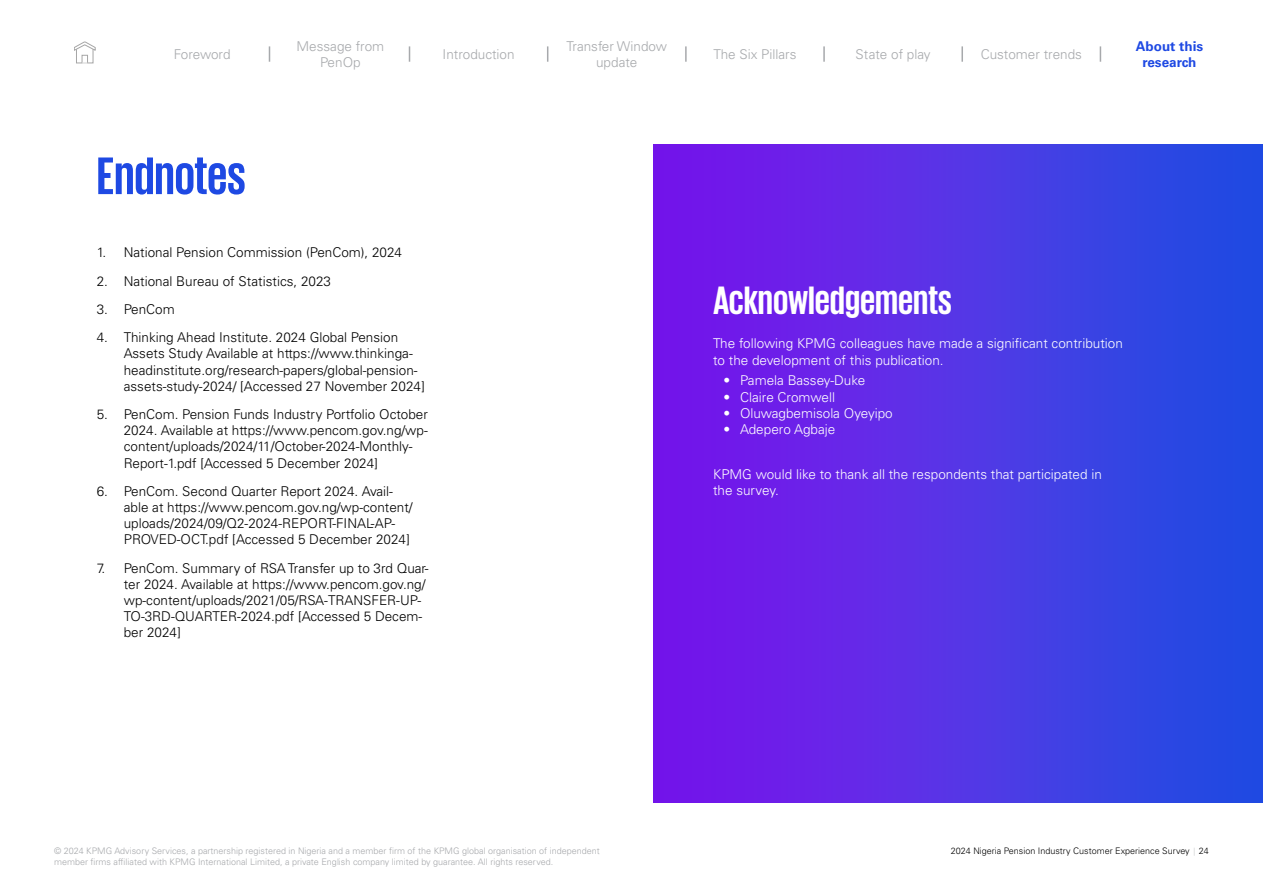
<style>
.page{position:relative;width:1263px;height:893px;background:#fff}
.page>*{position:absolute;margin:0;border:0;box-sizing:border-box;transform-origin:0 0}
.t1{font:700 54px "KPMG";color:#1e49e3}
.t2{font:700 40.5px "KPMG";color:#fff}
.t3{font:300 13.5px/16.2px "Univers LT Std";color:#000}
.t4{font:300 13.5px/16.2px "Univers LT Std";color:#fff}
.t5{font:300 13.5px/16.2px "Univers LT Std";color:#a7a9ac;text-align:center}
.t6{font:700 13.5px/16.2px "Univers LT Std";color:#1e49e3;text-align:center}
.t7{font:300 9px "Univers LT Std";color:#a7a9ac}
.t8{font:300 9px "Univers LT Std";color:#000}
</style>
<div class="page">
<svg style="left:74px;top:42px;width:21px;height:9px"></svg>
<div style="left:76px;top:49px;width:17px;height:14px;border:1px solid #a6a6a6"></div>
<div style="left:82px;top:55px;width:6px;height:8px;border:1px solid #a6a6a6"></div>
<svg style="left:269px;top:46px;width:1px;height:16px"></svg>
<svg style="left:409px;top:46px;width:1px;height:16px"></svg>
<svg style="left:547px;top:46px;width:1px;height:16px"></svg>
<svg style="left:685px;top:46px;width:2px;height:16px"></svg>
<svg style="left:823px;top:46px;width:2px;height:16px"></svg>
<svg style="left:961px;top:46px;width:2px;height:16px"></svg>
<svg style="left:1100px;top:46px;width:1px;height:16px"></svg>
<div style="left:653px;top:145px;width:610px;height:658px;background:linear-gradient(to right,#8014eb,#2151e1)"></div>
<p class="t5" style="left:174px;top:46px;width:58px">Foreword</p>
<p class="t5" style="left:443px;top:46px;width:74px">Introduction</p>
<p class="t5" style="left:567px;top:38px;width:102px">Transfer Window update</p>
<p class="t5" style="left:713px;top:46px;width:84px">The Six Pillars</p>
<p class="t5" style="left:856px;top:46px;width:77px">State of play</p>
<p class="t5" style="left:981px;top:46px;width:103px">Customer trends</p>
<p class="t6" style="left:1136px;top:38px;width:69px">About this research</p>
<p class="t5" style="left:296px;top:38px;width:89px">Message from<br>PenOp</p>
<h1 class="t1" style="left:97px;top:149px;width:151px">Endnotes</h1>
<p class="t3" style="left:97px;top:245px;width:307px">1. National Pension Commission (PenCom), 2024</p>
<p class="t3" style="left:97px;top:273px;width:236px">2. National Bureau of Statistics, 2023</p>
<p class="t3" style="left:97px;top:301px;width:80px">3. PenCom</p>
<p class="t3" style="left:124px;top:329px;width:302px;text-indent:-27px">4. Thinking Ahead Institute. 2024 Global Pension Assets Study Available at https://www.thinkinga&shy;headinstitute.org/research-papers/global-pension&shy;assets-study-2024/ [Accessed 27 November 2024]</p>
<p class="t3" style="left:124px;top:406px;width:306px;text-indent:-27px">5. PenCom. Pension Funds Industry Portfolio October 2024. Available at https://www.pencom.gov.ng/wp&shy;content/uploads/2024/11/October-2024-Monthly-Report-1.pdf [Accessed 5 December 2024]</p>
<p class="t3" style="left:124px;top:483px;width:290px;text-indent:-27px">6. PenCom. Second Quarter Report 2024. Avail&shy;able at https://www.pencom.gov.ng/wp-content/ uploads/2024/09/Q2-2024-REPORT-FINAL-AP-PROVED-OCT.pdf [Accessed 5 December 2024]</p>
<p class="t3" style="left:124px;top:560px;width:306px;text-indent:-27px">7. PenCom. Summary of RSA Transfer up to 3rd Quar&shy;ter 2024. Available at https://www.pencom.gov.ng/ wp-content/uploads/2021/05/RSA-TRANSFER-UP-TO-3RD-QUARTER-2024.pdf [Accessed 5 Decem&shy;ber 2024]</p>
<h2 class="t2" style="left:713px;top:280px;width:240px">Acknowledgements</h2>
<p class="t4" style="left:713px;top:335px;width:411px">The following KPMG colleagues have made a significant contribution to the development of this publication.</p>
<p class="t4" style="left:723px;top:372px;width:143px">• Pamela Bassey-Duke</p>
<p class="t4" style="left:723px;top:389px;width:113px">• Claire Cromwell</p>
<p class="t4" style="left:723px;top:405px;width:171px">• Oluwagbemisola Oyeyipo</p>
<p class="t4" style="left:723px;top:421px;width:113px">• Adepero Agbaje</p>
<p class="t4" style="left:713px;top:466px;width:390px">KPMG would like to thank all the respondents that participated in the survey.</p>
<p class="t7" style="left:54px;top:846px;width:547px">© 2024 KPMG Advisory Services, a partnership registered in Nigeria and a member firm of the KPMG global organisation of independent</p>
<p class="t8" style="left:1199px;top:846px;width:12px">24</p>
<p class="t7" style="left:54px;top:856px;width:501px">member firms affiliated with KPMG International Limited, a private English company limited by guarantee. All rights reserved.</p>
<p class="t8" style="left:951px;top:846px;width:240px">2024 Nigeria Pension Industry Customer Experience Survey</p>
</div>
